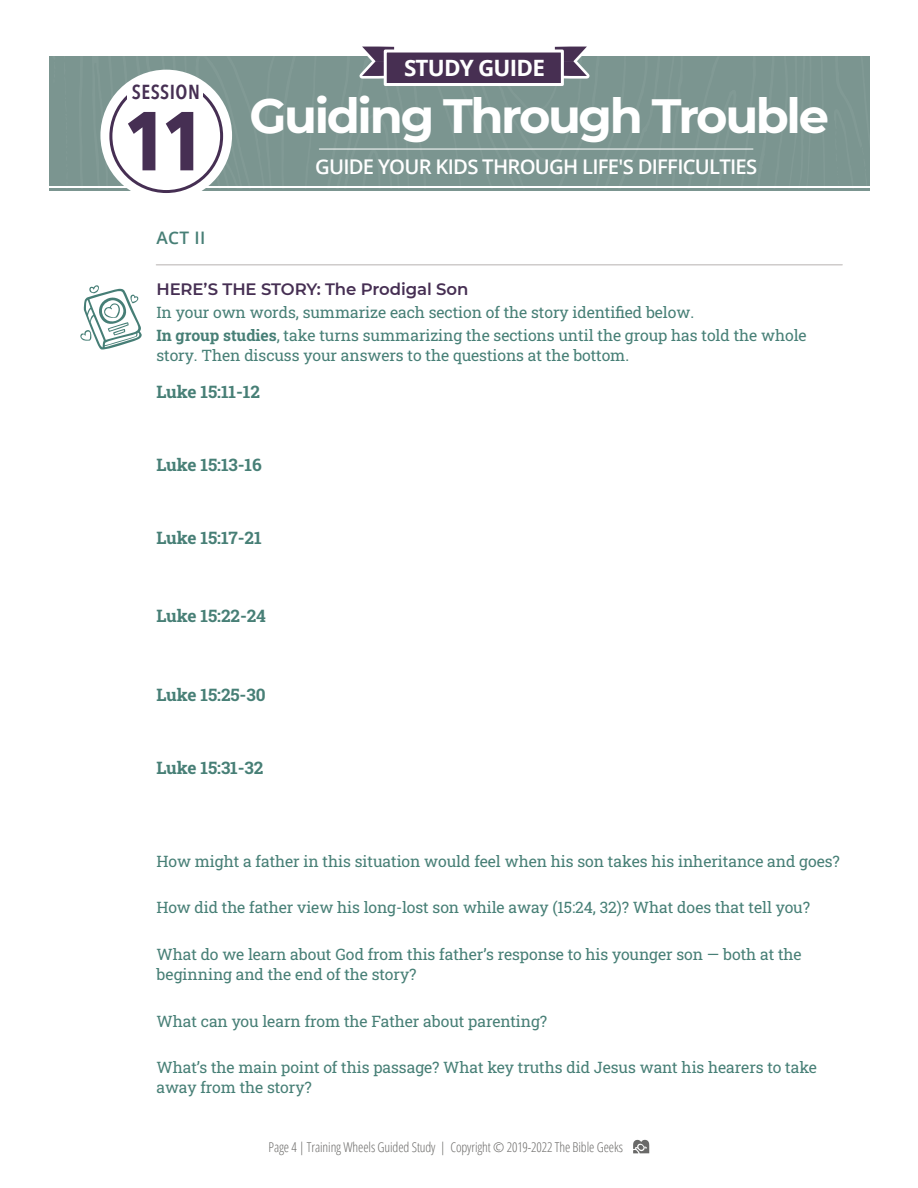
<style>
.page{position:relative;width:918px;height:1188px;background:#fff}
.page>*{position:absolute;margin:0;border:0;box-sizing:border-box;transform-origin:0 0}
.t1{font:700 82.5px "Avenir Next Condensed";color:#462f53}
.t2{font:700 48px "Montserrat";letter-spacing:-.05em;color:#fff}
.t3{font:700 22.5px "Open Sans";letter-spacing:-.035em;color:#fff}
.t4{font:600 20.25px "Open Sans";letter-spacing:-.035em;color:#fff}
.t5{font:600 20.25px "Avenir Next Condensed";letter-spacing:.02em;color:#462f53}
.t6{font:700 17.25px "Roboto Slab";letter-spacing:-.005em;color:#477f76}
.t7{font:600 17.25px "Open Sans";color:#477f76}
.t8{font:600 16.5px "Montserrat";letter-spacing:-.005em;color:#462f53}
.t9{font:15.75px/20.2px "Roboto Slab";letter-spacing:-.005em;color:#477f76}
.t10{font:300 13.5px "Open Sans Condensed";letter-spacing:-.01em;color:#6a6967}
.s1{font-weight:700}
</style>
<div class="page">
<svg style="left:633px;top:1140px;width:16px;height:13px"></svg>
<hr style="left:156px;top:264px;width:686px;height:2px;background:#ccc9c8">
<hr style="left:49px;top:188px;width:820px;height:2px;background:#7b9590">
<svg style="left:49px;top:46px;width:820px;height:143px;background:#879e9a"></svg>
<div style="left:384px;top:50px;width:180px;height:36px;background:#472f52;border:3px solid #fff"></div>
<div style="left:100px;top:70px;width:132px;height:131px;background:#fff;border-radius:50%"></div>
<div style="left:109px;top:79px;width:114px;height:114px;border:3px solid #462f53;border-radius:50%"></div>
<div style="left:128px;top:88px;width:75px;height:22px;background:#fff"></div>
<div style="left:148px;top:79px;width:36px;height:21px;background:#fff"></div>
<div style="left:136px;top:82px;width:61px;height:22px;background:#fff"></div>
<svg style="left:80px;top:285px;width:62px;height:65px"></svg>
<p class="t5" style="left:132px;top:79px;width:69px">SESSION</p>
<h1 class="t1" style="left:124px;top:88px;width:83px">11</h1>
<h3 class="t3" style="left:404px;top:59px;width:142px">STUDY GUIDE</h3>
<h2 class="t2" style="left:250px;top:87px;width:581px">Guiding Through Trouble</h2>
<p class="t4" style="left:315px;top:158px;width:444px">GUIDE YOUR KIDS THROUGH LIFE'S DIFFICULTIES</p>
<p class="t7" style="left:156px;top:231px;width:51px">ACT II</p>
<p class="t8" style="left:156px;top:279px;width:313px">HERE’S THE STORY: The Prodigal Son</p>
<p class="t9" style="left:156px;top:300px;width:652px;line-height:23.2px">In your own words, summarize each section of the story identified below.<br><span class="s1">In group studies</span>, take turns summarizing the sections until the group has told the whole</p>
<p class="t9" style="left:156px;top:345px;width:474px">story. Then discuss your answers to the questions at the bottom.</p>
<p class="t6" style="left:156px;top:380px;width:105px">Luke 15:11-12</p>
<p class="t6" style="left:156px;top:453px;width:107px">Luke 15:13-16</p>
<p class="t6" style="left:156px;top:526px;width:107px">Luke 15:17-21</p>
<p class="t6" style="left:156px;top:604px;width:111px">Luke 15:22-24</p>
<p class="t6" style="left:156px;top:683px;width:111px">Luke 15:25-30</p>
<p class="t6" style="left:156px;top:756px;width:109px">Luke 15:31-32</p>
<p class="t9" style="left:156px;top:851px;width:685px">How might a father in this situation would feel when his son takes his inheritance and goes?</p>
<p class="t9" style="left:156px;top:897px;width:655px">How did the father view his long-lost son while away (15:24, 32)? What does that tell you?</p>
<p class="t9" style="left:156px;top:944px;width:647px">What do we learn about God from this father’s response to his younger son — both at the beginning and the end of the story?</p>
<p class="t9" style="left:156px;top:1010px;width:392px">What can you learn from the Father about parenting?</p>
<p class="t9" style="left:156px;top:1057px;width:662px">What’s the main point of this passage? What key truths did Jesus want his hearers to take away from the story?</p>
<p class="t10" style="left:269px;top:1142px;width:356px">Page 4 | Training Wheels Guided Study | Copyright © 2019-2022 The Bible Geeks</p>
</div>
